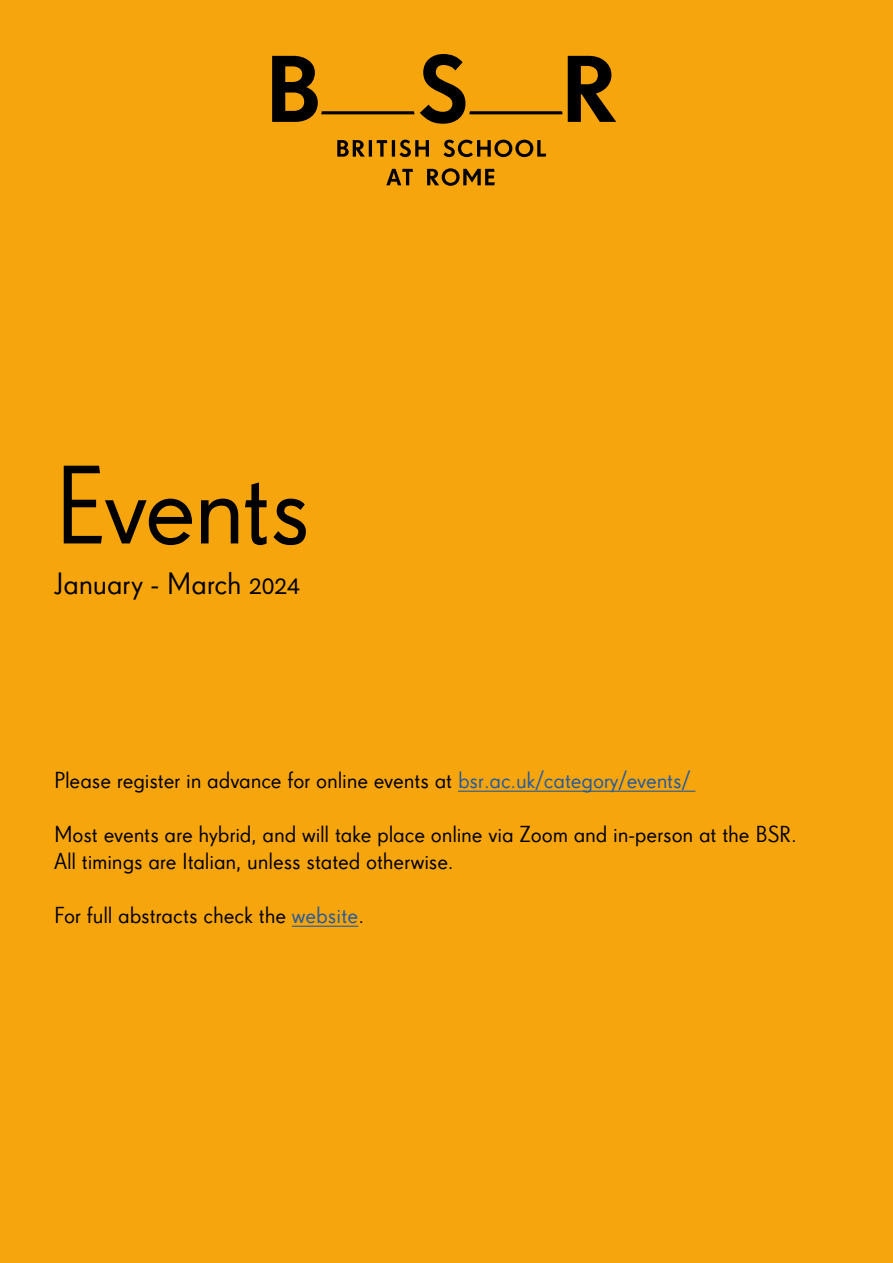
<style>
.page{position:relative;width:893px;height:1263px;background:#f7a50c}
.page>*{position:absolute;margin:0;border:0;box-sizing:border-box;transform-origin:0 0}
.t1{font:108px "Super Grotesk A";letter-spacing:-.03em;color:#000}
.t2{font:30px "Super Grotesk A";letter-spacing:-.01em;color:#000}
.t3{font:22.5px/27px "Super Grotesk A";letter-spacing:-.01em;color:#000}
.s1{font-family:"HK Grotesk";font-weight:500;font-size:22.5px}
.s2{color:#275b9b}
</style>
<div class="page">
<svg style="left:272px;top:56px;width:142px;height:66px"></svg>
<svg style="left:420px;top:54px;width:196px;height:70px"></svg>
<svg style="left:386px;top:168px;width:109px;height:18px"></svg>
<svg style="left:337px;top:140px;width:209px;height:17px"></svg>
<hr style="left:458px;top:791px;width:237px;height:1px;background:#275b9b">
<hr style="left:292px;top:926px;width:66px;height:1px;background:#275b9b">
<h1 class="t1" style="left:54px;top:444px;width:259px">Events</h1>
<h2 class="t2" style="left:54px;top:567px;width:247px">January - March <span class="s1">2024</span></h2>
<p class="t3" style="left:54px;top:766px;width:638px">Please register in advance for online events at <span class="s2">bsr.ac.uk/category/events/</span></p>
<p class="t3" style="left:54px;top:820px;width:744px">Most events are hybrid, and will take place online via Zoom and in-person at the BSR.<br>All timings are Italian, unless stated otherwise.</p>
<p class="t3" style="left:54px;top:901px;width:312px">For full abstracts check the <span class="s2">website</span>.</p>
</div>
